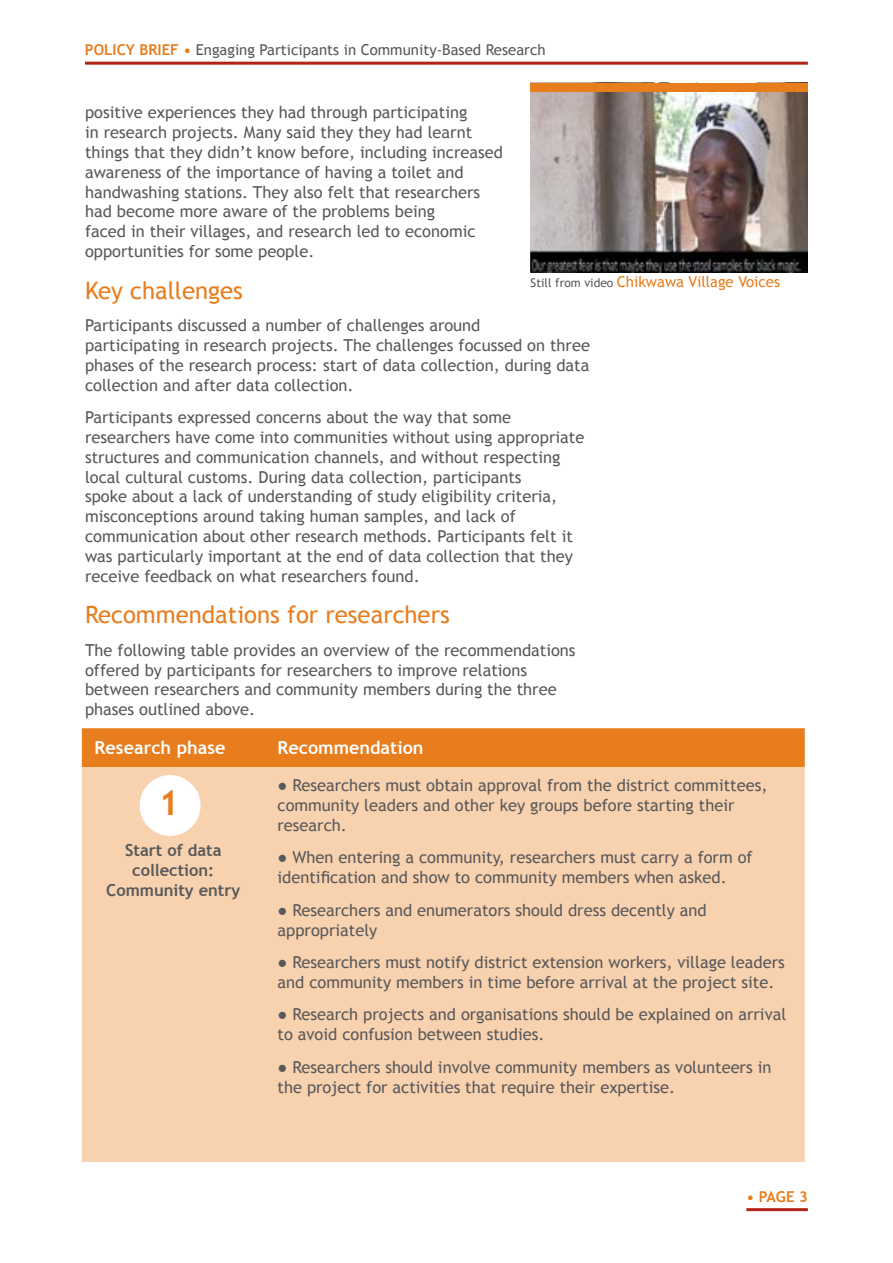
<style>
.page{position:relative;width:893px;height:1263px;background:#fff}
.page>*{position:absolute;margin:0;border:0;box-sizing:border-box;transform-origin:0 0}
.t1{font:700 34.5px "Trebuchet MS";color:#e87d1e}
.t2{font:24px "Trebuchet MS";color:#e87d1e}
.t3{font:700 18px "Trebuchet MS";color:#fff}
.t4{font:16.5px/19.8px "Trebuchet MS";color:#58595b}
.t5{font:700 16.5px/19.8px "Trebuchet MS";color:#58595b;text-align:center}
.t6{font:15px "Trebuchet MS";color:#58595b}
.t7{font:15px "Trebuchet MS";color:#e87d1e}
.t8{font:700 15px "Trebuchet MS";color:#e87d1e}
.s1{font-weight:700;color:#e87d1e}
.s2{font-size:12px;color:#58595b}
</style>
<div class="page">
<hr style="left:746px;top:1208px;width:62px;height:3px;background:#b32317">
<hr style="left:85px;top:62px;width:723px;height:3px;background:#b32317">
<div style="left:82px;top:728px;width:723px;height:39px;background:#e87d1e"></div>
<div style="left:82px;top:767px;width:723px;height:395px;background:#f8d1ae"></div>
<div style="left:140px;top:775px;width:61px;height:61px;background:#fff;border-radius:50%"></div>
<img style="left:531px;top:92px;width:277px;height:180px">
<div style="left:531px;top:83px;width:277px;height:9px;background:#e87d1e"></div>
<p class="t6" style="left:85px;top:41px;width:462px"><span class="s1">POLICY BRIEF •</span> Engaging Participants in Community-Based Research</p>
<p class="t4" style="left:85px;top:103px;width:419px">positive experiences they had through participating<br>in research projects. Many said they they had learnt things that they didn’t know before, including increased awareness of the importance of having a toilet and handwashing stations. They also felt that researchers had become more aware of the problems being<br>faced in their villages, and research led to economic opportunities for some people.</p>
<h2 class="t2" style="left:85px;top:276px;width:159px">Key challenges</h2>
<p class="t4" style="left:85px;top:316px;width:506px">Participants discussed a number of challenges around<br>participating in research projects. The challenges focussed on three phases of the research process: start of data collection, during data collection and after data collection.</p>
<p class="t4" style="left:85px;top:408px;width:501px">Participants expressed concerns about the way that some researchers have come into communities without using appropriate structures and communication channels, and without respecting local cultural customs. During data collection, participants<br>spoke about a lack of understanding of study eligibility criteria, misconceptions around taking human samples, and lack of communication about other research methods. Participants felt it was particularly important at the end of data collection that they receive feedback on what researchers found.</p>
<h2 class="t2" style="left:85px;top:600px;width:366px">Recommendations for researchers</h2>
<p class="t4" style="left:85px;top:640px;width:492px">The following table provides an overview of the recommendations offered by participants for researchers to improve relations between researchers and community members during the three phases outlined above.</p>
<p class="t3" style="left:95px;top:737px;width:132px">Research phase</p>
<p class="t3" style="left:278px;top:737px;width:147px">Recommendation</p>
<p class="t7" style="left:531px;top:273px;width:251px"><span class="s2">Still from video</span> Chikwawa Village Voices</p>
<h1 class="t1" style="left:159px;top:781px;width:22px">1</h1>
<p class="t5" style="left:106px;top:840px;width:136px">Start of data collection:<br>Community entry</p>
<p class="t4" style="left:278px;top:776px;width:491px">● Researchers must obtain approval from the district committees, community leaders and other key groups before starting their research.</p>
<p class="t4" style="left:278px;top:848px;width:477px">● When entering a community, researchers must carry a form of identification and show to community members when asked.</p>
<p class="t4" style="left:278px;top:900px;width:431px">● Researchers and enumerators should dress decently and appropriately</p>
<p class="t4" style="left:278px;top:952px;width:509px">● Researchers must notify district extension workers, village leaders and community members in time before arrival at the project site.</p>
<p class="t4" style="left:278px;top:1005px;width:510px">● Research projects and organisations should be explained on arrival to avoid confusion between studies.</p>
<p class="t4" style="left:278px;top:1057px;width:495px">● Researchers should involve community members as volunteers in the project for activities that require their expertise.</p>
<p class="t8" style="left:746px;top:1187px;width:63px">• PAGE 3</p>
</div>
